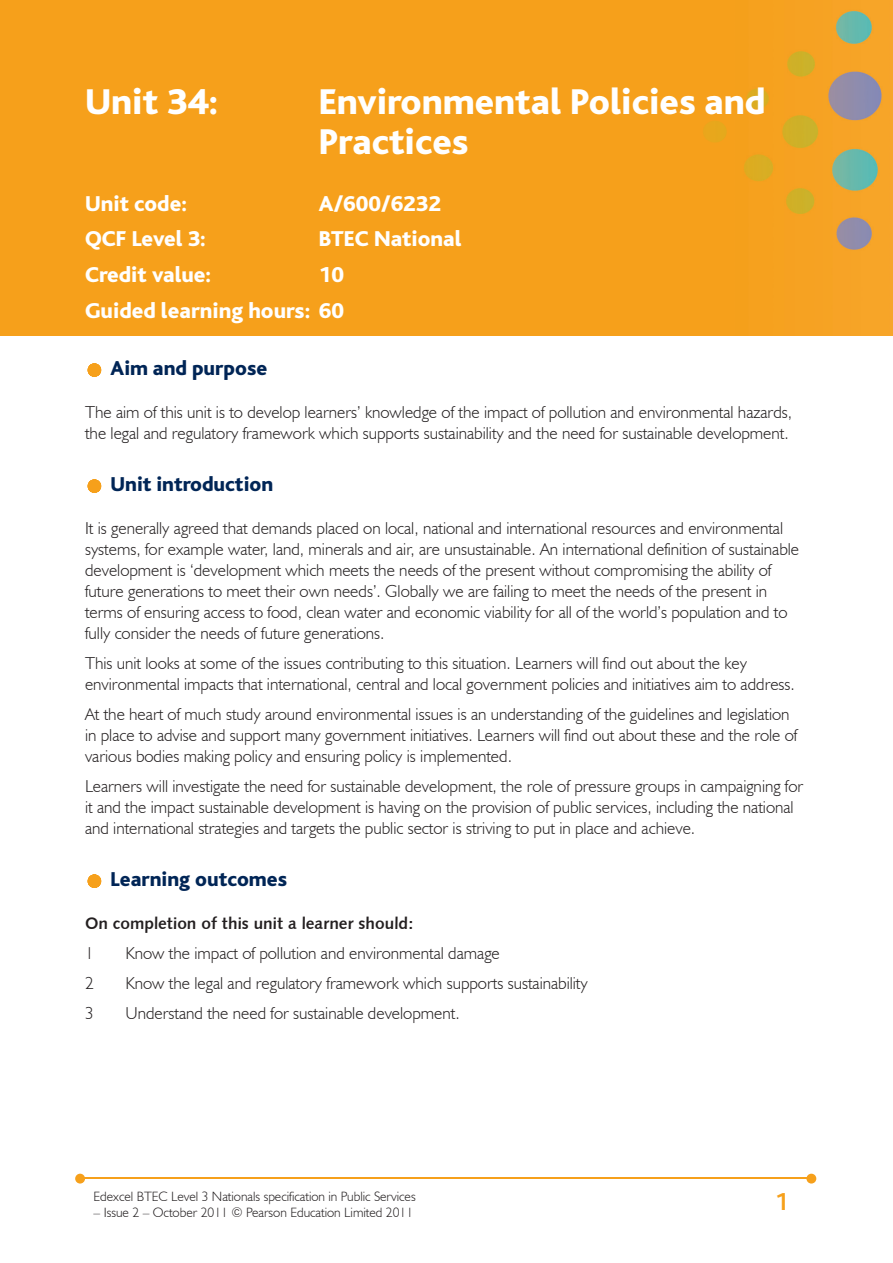
<style>
.page{position:relative;width:893px;height:1263px;background:#fff}
.page>*{position:absolute;margin:0;border:0;box-sizing:border-box;transform-origin:0 0}
.t1{font:800 37.5px/40.5px "Bliss";color:#fff}
.t2{font:700 25.5px "Bliss";color:#f6a01b}
.t3{font:800 22.5px/35.7px "Bliss";color:#fff;text-align:right}
.t4{font:800 21px "Bliss";color:#002556}
.t5{font:300 17.25px/21px "Humanist 521 BT";color:#231f20}
.t6{font:16.5px "Humanist 531 BT Bold A";color:#231f20}
.t7{font:300 13.5px "Humanist 521 BT";color:#231f20}
</style>
<div class="page">
<img style="left:0;top:0;width:893px;height:336px">
<hr style="left:83px;top:1178px;width:727px;height:1px;background:#f6a01b">
<svg style="left:806px;top:1174px;width:10px;height:9px"></svg>
<svg style="left:75px;top:1174px;width:10px;height:9px"></svg>
<svg style="left:88px;top:363px;width:13px;height:14px"></svg>
<svg style="left:88px;top:479px;width:13px;height:14px"></svg>
<svg style="left:88px;top:874px;width:13px;height:14px"></svg>
<h1 class="t1" style="left:85px;top:82px;width:135px">Unit 34:</h1>
<h1 class="t1" style="left:319px;top:82px;width:448px">Environmental Policies and<br>Practices</h1>
<h3 class="t3" style="left:85px;top:186px;width:104px">Unit code:</h3>
<h3 class="t3" style="left:319px;top:186px;width:124px">A/600/6232</h3>
<h3 class="t3" style="left:85px;top:222px;width:122px">QCF Level 3:</h3>
<h3 class="t3" style="left:319px;top:222px;width:144px">BTEC National</h3>
<h3 class="t3" style="left:85px;top:258px;width:128px">Credit value:</h3>
<h3 class="t3" style="left:85px;top:258px;width:261px">10<br>Guided learning hours: 60</h3>
<p class="t4" style="left:111px;top:357px;width:158px">Aim and purpose</p>
<p class="t5" style="left:85px;top:401px;width:709px">The aim of this unit is to develop learners’ knowledge of the impact of pollution and environmental hazards, the legal and regulatory framework which supports sustainability and the need for sustainable development.</p>
<p class="t4" style="left:111px;top:473px;width:164px">Unit introduction</p>
<p class="t5" style="left:85px;top:517px;width:716px">It is generally agreed that demands placed on local, national and international resources and environmental systems, for example water, land, minerals and air, are unsustainable. An international definition of sustainable development is ‘development which meets the needs of the present without compromising the ability of future generations to meet their own needs’. Globally we are failing to meet the needs of the present in terms of ensuring access to food, clean water and economic viability for all of the world’s population and to fully consider the needs of future generations.</p>
<p class="t5" style="left:85px;top:652px;width:711px">This unit looks at some of the issues contributing to this situation. Learners will find out about the key environmental impacts that international, central and local government policies and initiatives aim to address.</p>
<p class="t5" style="left:85px;top:703px;width:714px">At the heart of much study around environmental issues is an understanding of the guidelines and legislation in place to advise and support many government initiatives. Learners will find out about these and the role of various bodies making policy and ensuring policy is implemented.</p>
<p class="t5" style="left:85px;top:775px;width:720px">Learners will investigate the need for sustainable development, the role of pressure groups in campaigning for it and the impact sustainable development is having on the provision of public services, including the national and international strategies and targets the public sector is striving to put in place and achieve.</p>
<p class="t4" style="left:111px;top:868px;width:178px">Learning outcomes</p>
<p class="t6" style="left:85px;top:913px;width:330px">On completion of this unit a learner should:</p>
<p class="t5" style="left:85px;top:942px;width:10px">1</p>
<p class="t5" style="left:125px;top:942px;width:376px">Know the impact of pollution and environmental damage</p>
<p class="t5" style="left:85px;top:972px;width:10px">2</p>
<p class="t5" style="left:125px;top:972px;width:464px">Know the legal and regulatory framework which supports sustainability</p>
<p class="t5" style="left:85px;top:1002px;width:10px">3</p>
<p class="t5" style="left:125px;top:1002px;width:336px">Understand the need for sustainable development.</p>
<p class="t7" style="left:94px;top:1188px;width:324px">Edexcel BTEC Level 3 Nationals specification in Public Services</p>
<p class="t7" style="left:94px;top:1204px;width:321px">– Issue 2 – October 2011 © Pearson Education Limited 2011</p>
<h2 class="t2" style="left:775px;top:1188px;width:15px">1</h2>
</div>
